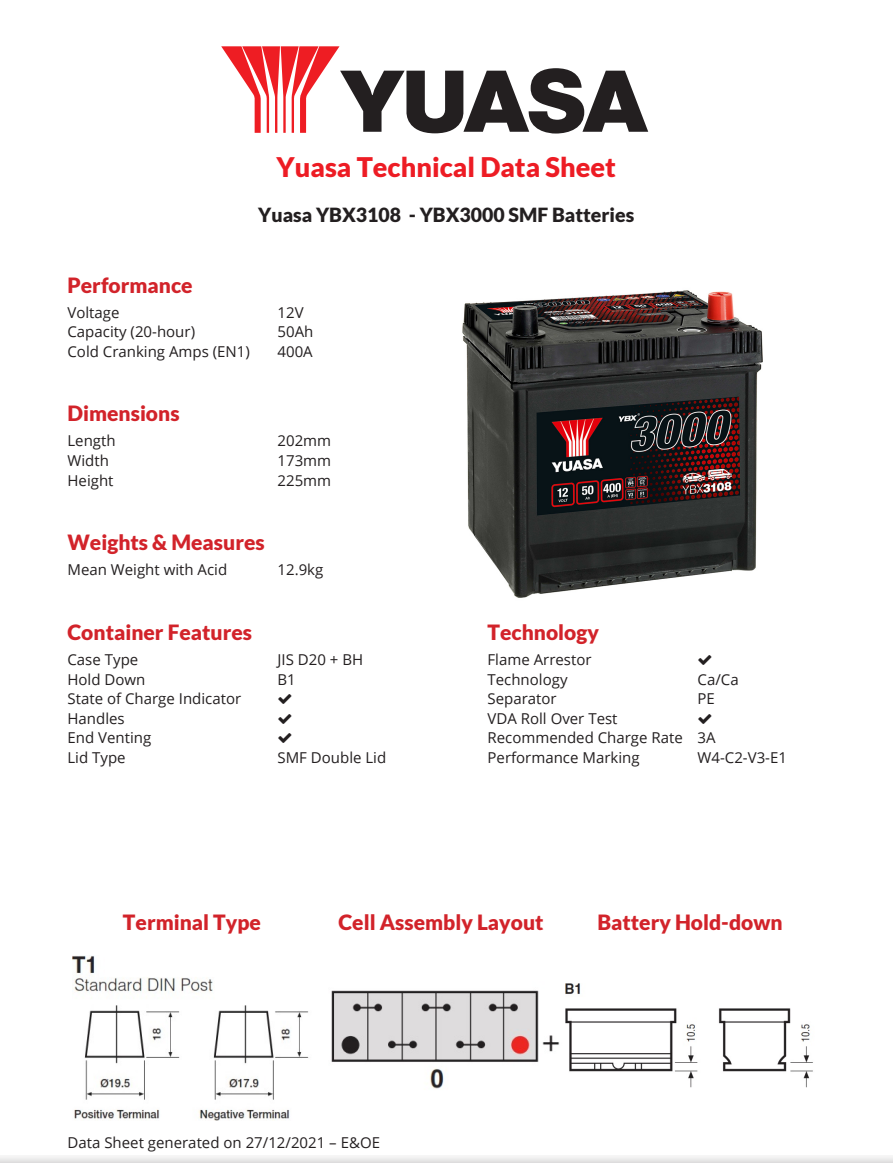
<style>
.page{position:relative;width:893px;height:1163px;background:#fff}
.page>*{position:absolute;margin:0;border:0;box-sizing:border-box;transform-origin:0 0}
.t1{font:900 27px "Lato";color:#ed1c24}
.t2{font:900 21px "Lato";color:#d2232a}
.t3{font:900 19.5px "Lato";color:#231f20}
.t4{font:15px/19.5px "Open Sans";color:#231f20}
</style>
<div class="page">
<svg style="left:221px;top:46px;width:427px;height:87px"></svg>
<div style="left:0;top:1155px;width:893px;height:7px;background:#eee"></div>
<img style="left:462px;top:290px;width:301px;height:308px">
<img style="left:72px;top:955px;width:237px;height:165px">
<img style="left:331px;top:983px;width:235px;height:106px">
<img style="left:566px;top:983px;width:247px;height:105px">
<h1 class="t1" style="left:277px;top:155px;width:341px">Yuasa Technical Data Sheet</h1>
<h3 class="t3" style="left:258px;top:206px;width:378px">Yuasa YBX3108 - YBX3000 SMF Batteries</h3>
<h2 class="t2" style="left:68px;top:275px;width:127px">Performance</h2>
<p class="t4" style="left:68px;top:304px;width:54px">Voltage</p>
<p class="t4" style="left:278px;top:304px;width:28px">12V</p>
<p class="t4" style="left:68px;top:323px;width:129px">Capacity (20-hour)</p>
<p class="t4" style="left:278px;top:323px;width:37px">50Ah</p>
<p class="t4" style="left:68px;top:343px;width:184px">Cold Cranking Amps (EN1)</p>
<p class="t4" style="left:278px;top:343px;width:37px">400A</p>
<h2 class="t2" style="left:68px;top:404px;width:114px">Dimensions</h2>
<p class="t4" style="left:68px;top:433px;width:50px">Length</p>
<p class="t4" style="left:278px;top:433px;width:55px">202mm</p>
<p class="t4" style="left:68px;top:452px;width:43px">Width</p>
<p class="t4" style="left:278px;top:452px;width:55px">173mm</p>
<p class="t4" style="left:68px;top:472px;width:48px">Height</p>
<p class="t4" style="left:278px;top:472px;width:55px">225mm</p>
<h2 class="t2" style="left:68px;top:533px;width:199px">Weights &amp; Measures</h2>
<p class="t4" style="left:68px;top:561px;width:161px">Mean Weight with Acid</p>
<p class="t4" style="left:278px;top:561px;width:47px">12.9kg</p>
<h2 class="t2" style="left:68px;top:623px;width:186px">Container Features</h2>
<p class="t4" style="left:68px;top:651px;width:72px">Case Type</p>
<p class="t4" style="left:278px;top:651px;width:87px">JIS D20 + BH</p>
<p class="t4" style="left:68px;top:670px;width:79px">Hold Down</p>
<p class="t4" style="left:278px;top:670px;width:20px">B1</p>
<p class="t4" style="left:68px;top:690px;width:175px">State of Charge Indicator<br>Handles<br>End Venting<br>Lid Type</p>
<p class="t4" style="left:278px;top:748px;width:110px">SMF Double Lid</p>
<h2 class="t2" style="left:488px;top:623px;width:113px">Technology</h2>
<p class="t4" style="left:488px;top:651px;width:106px">Flame Arrestor<br>Technology</p>
<p class="t4" style="left:698px;top:670px;width:43px">Ca/Ca</p>
<p class="t4" style="left:488px;top:690px;width:71px">Separator</p>
<p class="t4" style="left:698px;top:690px;width:19px">PE</p>
<p class="t4" style="left:488px;top:709px;width:230px">VDA Roll Over Test<br>Recommended Charge Rate 3A<br>Performance Marking</p>
<p class="t4" style="left:698px;top:748px;width:91px">W4-C2-V3-E1</p>
<h2 class="t2" style="left:123px;top:913px;width:140px">Terminal Type</h2>
<h2 class="t2" style="left:338px;top:913px;width:207px">Cell Assembly Layout</h2>
<h2 class="t2" style="left:597px;top:913px;width:187px">Battery Hold-down</h2>
<p class="t4" style="left:68px;top:1134px;width:314px">Data Sheet generated on 27/12/2021 E&amp;OE</p>
</div>
